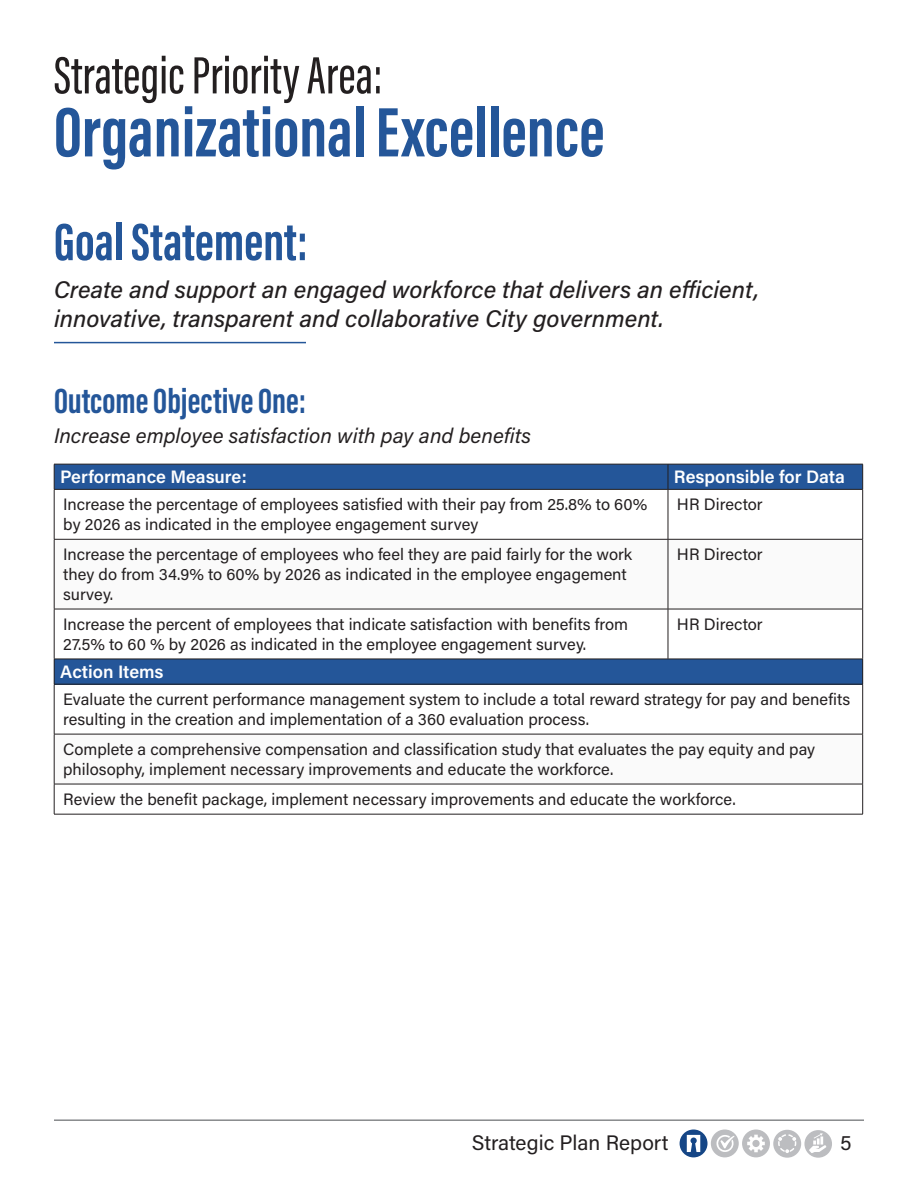
<style>
.page{position:relative;width:918px;height:1188px;background:#fff}
.page>*{position:absolute;margin:0;border:0;box-sizing:border-box;transform-origin:0 0}
.t1{font:700 72px "Acumin Pro Extra Cond";color:#245699}
.t2{font:500 54px "Acumin Pro Extra Cond";color:#231f20}
.t3{font:700 54px "Acumin Pro Extra Cond";color:#245699}
.t4{font:700 36px "Acumin Pro Extra Cond";color:#245699}
.t5{font:italic 500 24px "Acumin Pro";color:#231f20}
.t6{font:italic 21px "Acumin Pro";color:#231f20}
.t7{font:21px "Acumin Pro";color:#231f20}
.t8{font:600 18px "Acumin Pro";color:#fff}
.t9{font:16.5px/19.8px "Acumin Pro";color:#231f20}
</style>
<div class="page">
<svg style="left:680px;top:1130px;width:152px;height:28px"></svg>
<hr style="left:54px;top:1120px;width:810px;height:1px;background:#808285">
<svg style="left:55px;top:540px;width:807px;height:244px"></svg>
<div style="left:54px;top:659px;width:809px;height:25px;background:#245699"></div>
<svg style="left:54px;top:464px;width:809px;height:25px;background:#245495"></svg>
<hr style="left:54px;top:489px;width:614px;height:1px;background:#231f20">
<hr style="left:54px;top:490px;width:1px;height:49px;background:#231f20">
<hr style="left:668px;top:489px;width:195px;height:1px;background:#231f20">
<hr style="left:668px;top:490px;width:1px;height:49px;background:#231f20">
<hr style="left:862px;top:490px;width:1px;height:49px;background:#231f20">
<hr style="left:54px;top:539px;width:614px;height:1px;background:#231f20">
<hr style="left:54px;top:539px;width:1px;height:70px;background:#231f20">
<hr style="left:668px;top:539px;width:195px;height:1px;background:#231f20">
<hr style="left:668px;top:539px;width:1px;height:70px;background:#231f20">
<hr style="left:862px;top:539px;width:1px;height:70px;background:#231f20">
<hr style="left:54px;top:609px;width:614px;height:1px;background:#231f20">
<hr style="left:54px;top:609px;width:1px;height:50px;background:#231f20">
<hr style="left:668px;top:609px;width:195px;height:1px;background:#231f20">
<hr style="left:668px;top:609px;width:1px;height:50px;background:#231f20">
<hr style="left:862px;top:609px;width:1px;height:50px;background:#231f20">
<hr style="left:54px;top:684px;width:1px;height:50px;background:#231f20">
<hr style="left:862px;top:684px;width:1px;height:50px;background:#231f20">
<hr style="left:54px;top:734px;width:614px;height:1px;background:#231f20">
<hr style="left:54px;top:734px;width:1px;height:50px;background:#231f20">
<hr style="left:668px;top:734px;width:195px;height:1px;background:#231f20">
<hr style="left:862px;top:734px;width:1px;height:50px;background:#231f20">
<hr style="left:54px;top:784px;width:614px;height:1px;background:#231f20">
<hr style="left:54px;top:784px;width:1px;height:30px;background:#231f20">
<hr style="left:668px;top:784px;width:195px;height:1px;background:#231f20">
<hr style="left:862px;top:784px;width:1px;height:30px;background:#231f20">
<hr style="left:54px;top:814px;width:614px;height:1px;background:#231f20">
<hr style="left:668px;top:814px;width:195px;height:1px;background:#231f20">
<hr style="left:54px;top:659px;width:614px;height:1px;background:#231f20">
<svg style="left:54px;top:659px;width:1px;height:25px"></svg>
<hr style="left:54px;top:684px;width:614px;height:1px;background:#231f20">
<hr style="left:668px;top:684px;width:195px;height:1px;background:#231f20">
<hr style="left:668px;top:659px;width:195px;height:1px;background:#231f20">
<svg style="left:862px;top:659px;width:1px;height:25px"></svg>
<hr style="left:54px;top:342px;width:252px;height:1px;background:#245699">
<p class="t2" style="left:54px;top:43px;width:330px">Strategic Priority Area:</p>
<p class="t1" style="left:54px;top:88px;width:552px">Organizational Excellence</p>
<p class="t3" style="left:54px;top:209px;width:255px">Goal Statement:</p>
<p class="t5" style="left:54px;top:273px;width:706px">Create and support an engaged workforce that delivers an efficient,</p>
<p class="t5" style="left:54px;top:302px;width:611px">innovative, transparent and collaborative City government.</p>
<p class="t4" style="left:54px;top:379px;width:254px">Outcome Objective One:</p>
<p class="t6" style="left:54px;top:421px;width:479px">Increase employee satisfaction with pay and benefits</p>
<p class="t8" style="left:60px;top:464px;width:188px">Performance Measure:</p>
<p class="t8" style="left:674px;top:464px;width:172px">Responsible for Data</p>
<p class="t9" style="left:63px;top:494px;width:586px">Increase the percentage of employees satisfied with their pay from 25.8% to 60% by 2026 as indicated in the employee engagement survey</p>
<p class="t9" style="left:677px;top:494px;width:87px">HR Director</p>
<p class="t9" style="left:63px;top:544px;width:571px">Increase the percentage of employees who feel they are paid fairly for the work they do from 34.9% to 60% by 2026 as indicated in the employee engagement survey.</p>
<p class="t9" style="left:677px;top:544px;width:87px">HR Director</p>
<p class="t9" style="left:63px;top:614px;width:566px">Increase the percent of employees that indicate satisfaction with benefits from<br>27.5% to 60 % by 2026 as indicated in the employee engagement survey.</p>
<p class="t9" style="left:677px;top:614px;width:87px">HR Director</p>
<p class="t8" style="left:60px;top:659px;width:105px">Action Items</p>
<p class="t9" style="left:63px;top:689px;width:789px">Evaluate the current performance management system to include a total reward strategy for pay and benefits resulting in the creation and implementation of a 360 evaluation process.</p>
<p class="t9" style="left:63px;top:739px;width:754px">Complete a comprehensive compensation and classification study that evaluates the pay equity and pay</p>
<p class="t9" style="left:63px;top:759px;width:552px">philosophy, implement necessary improvements and educate the workforce.</p>
<p class="t9" style="left:63px;top:789px;width:674px">Review the benefit package, implement necessary improvements and educate the workforce.</p>
<p class="t7" style="left:472px;top:1128px;width:198px">Strategic Plan Report</p>
<p class="t7" style="left:840px;top:1128px;width:13px">5</p>
</div>
